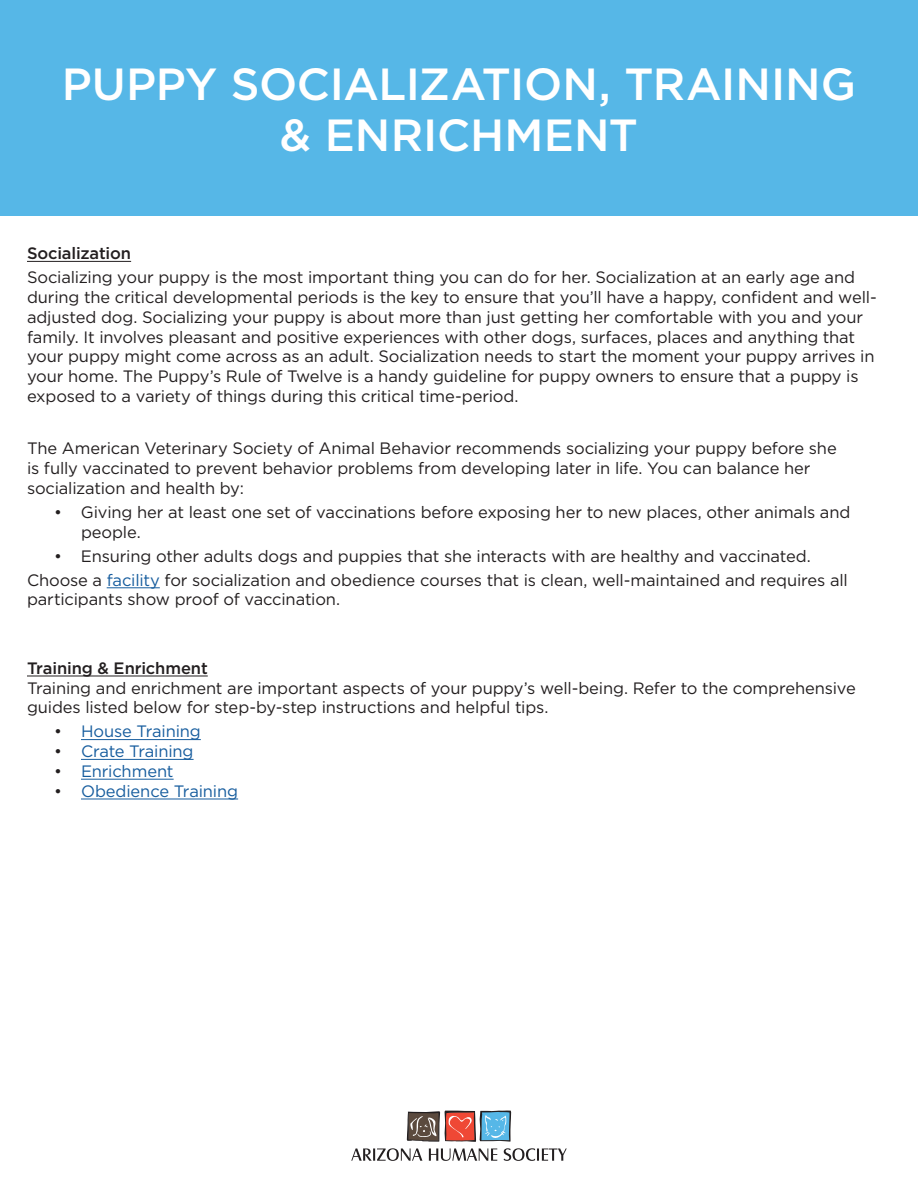
<style>
.page{position:relative;width:918px;height:1188px;background:#fff}
.page>*{position:absolute;margin:0;border:0;box-sizing:border-box;transform-origin:0 0}
.t1{font:500 45px "Gotham";letter-spacing:-.005em;color:#fff}
.t2{font:16.5px/19.8px "Gotham";letter-spacing:-.01em;color:#231f20}
.t3{font:16.5px "Gotham";letter-spacing:-.01em;color:#175d9e}
.t4{font:500 16.5px "Gotham";letter-spacing:-.01em;color:#231f20}
.s1{color:#175d9e}
.s2{color:#231f20}
</style>
<div class="page">
<hr style="left:27px;top:261px;width:104px;height:1px;background:#231f20">
<hr style="left:107px;top:588px;width:53px;height:1px;background:#175d9e">
<hr style="left:27px;top:676px;width:181px;height:1px;background:#231f20">
<hr style="left:81px;top:739px;width:120px;height:1px;background:#175d9e">
<hr style="left:81px;top:759px;width:113px;height:1px;background:#175d9e">
<hr style="left:81px;top:779px;width:93px;height:1px;background:#175d9e">
<hr style="left:81px;top:799px;width:157px;height:1px;background:#175d9e">
<svg style="left:351px;top:1148px;width:72px;height:13px"></svg>
<svg style="left:429px;top:1149px;width:68px;height:12px"></svg>
<svg style="left:504px;top:1148px;width:63px;height:13px"></svg>
<svg style="left:407px;top:1111px;width:104px;height:31px"></svg>
<div style="left:0;top:0;width:918px;height:216px;background:#56b7e7"></div>
<p class="t1" style="left:62px;top:55px;width:796px">PUPPY SOCIALIZATION, TRAINING</p>
<p class="t1" style="left:280px;top:106px;width:360px">&amp; ENRICHMENT</p>
<p class="t4" style="left:27px;top:243px;width:106px">Socialization</p>
<p class="t2" style="left:27px;top:267px;width:851px">Socializing your puppy is the most important thing you can do for her. Socialization at an early age and during the critical developmental periods is the key to ensure that you’ll have a happy, confident and well&shy;adjusted dog. Socializing your puppy is about more than just getting her comfortable with you and your family. It involves pleasant and positive experiences with other dogs, surfaces, places and anything that your puppy might come across as an adult. Socialization needs to start the moment your puppy arrives in your home. The Puppy’s Rule of Twelve is a handy guideline for puppy owners to ensure that a puppy is exposed to a variety of things during this critical time-period.</p>
<p class="t2" style="left:27px;top:438px;width:811px">The American Veterinary Society of Animal Behavior recommends socializing your puppy before she is fully vaccinated to prevent behavior problems from developing later in life. You can balance her socialization and health by:</p>
<p class="t2" style="left:81px;top:502px;width:771px;text-indent:-27px">• Giving her at least one set of vaccinations before exposing her to new places, other animals and people.</p>
<p class="t2" style="left:54px;top:546px;width:758px">• Ensuring other adults dogs and puppies that she interacts with are healthy and vaccinated.</p>
<p class="t2" style="left:27px;top:570px;width:822px">Choose a <span class="s1">facility</span> for socialization and obedience courses that is clean, well-maintained and requires all participants show proof of vaccination.</p>
<p class="t4" style="left:27px;top:657px;width:182px">Training &amp; Enrichment</p>
<p class="t2" style="left:27px;top:678px;width:830px">Training and enrichment are important aspects of your puppy’s well-being. Refer to the comprehensive guides listed below for step-by-step instructions and helpful tips.</p>
<p class="t3" style="left:54px;top:721px;width:148px"><span class="s2">•</span> House Training</p>
<p class="t3" style="left:54px;top:741px;width:141px"><span class="s2">•</span> Crate Training</p>
<p class="t3" style="left:54px;top:761px;width:121px"><span class="s2">•</span> Enrichment</p>
<p class="t3" style="left:54px;top:780px;width:186px"><span class="s2">•</span> Obedience Training</p>
</div>
